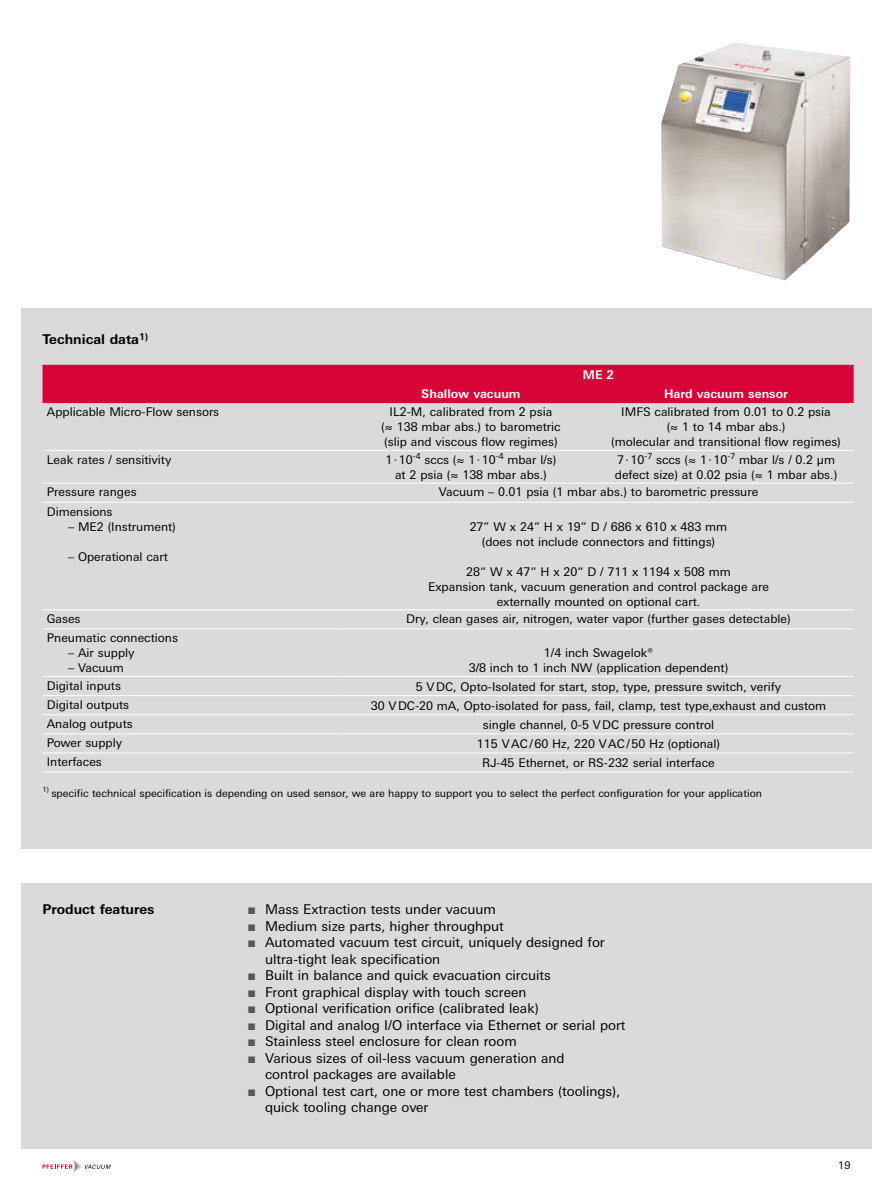
<style>
.page{position:relative;width:893px;height:1191px;background:#fff}
.page>*{position:absolute;margin:0;border:0;box-sizing:border-box;transform-origin:0 0}
.t1{font:13.5px/16.5px "Univers Next W1 G";color:#000}
.t2{font:700 13.5px "Univers Next W1 G";color:#000}
.t3{font:12px/15px "Univers Next W1 G";color:#000;text-align:center}
.t4{font:700 12px "Univers Next W1 G";color:#fff}
.t5{font:10.5px "Univers Next W1 G";color:#000}
.s1{color:#575756}
</style>
<div class="page">
<svg style="left:43px;top:1160px;width:68px;height:12px"></svg>
<div style="left:21px;top:882px;width:851px;height:266px;background:#dadada"></div>
<div style="left:21px;top:308px;width:851px;height:540px;background:#dadada"></div>
<img style="left:661px;top:43px;width:189px;height:237px">
<div style="left:43px;top:365px;width:811px;height:38px;background:#d80337"></div>
<hr style="left:43px;top:450px;width:300px;height:1px;background:#fff">
<hr style="left:343px;top:450px;width:255px;height:1px;background:#fff">
<hr style="left:598px;top:450px;width:256px;height:1px;background:#fff">
<hr style="left:43px;top:483px;width:300px;height:1px;background:#fff">
<hr style="left:343px;top:483px;width:255px;height:1px;background:#fff">
<hr style="left:598px;top:483px;width:256px;height:1px;background:#fff">
<hr style="left:43px;top:502px;width:300px;height:1px;background:#fff">
<hr style="left:343px;top:502px;width:255px;height:1px;background:#fff">
<hr style="left:598px;top:502px;width:256px;height:1px;background:#fff">
<hr style="left:43px;top:609px;width:300px;height:1px;background:#fff">
<hr style="left:343px;top:609px;width:255px;height:1px;background:#fff">
<hr style="left:598px;top:609px;width:256px;height:1px;background:#fff">
<hr style="left:43px;top:628px;width:300px;height:1px;background:#fff">
<hr style="left:343px;top:628px;width:255px;height:1px;background:#fff">
<hr style="left:598px;top:628px;width:256px;height:1px;background:#fff">
<hr style="left:43px;top:676px;width:300px;height:1px;background:#fff">
<hr style="left:343px;top:676px;width:255px;height:1px;background:#fff">
<hr style="left:598px;top:676px;width:256px;height:1px;background:#fff">
<hr style="left:43px;top:695px;width:300px;height:1px;background:#fff">
<hr style="left:343px;top:695px;width:255px;height:1px;background:#fff">
<hr style="left:598px;top:695px;width:256px;height:1px;background:#fff">
<hr style="left:43px;top:714px;width:300px;height:1px;background:#fff">
<hr style="left:343px;top:714px;width:255px;height:1px;background:#fff">
<hr style="left:598px;top:714px;width:256px;height:1px;background:#fff">
<hr style="left:43px;top:733px;width:300px;height:1px;background:#fff">
<hr style="left:343px;top:733px;width:255px;height:1px;background:#fff">
<hr style="left:598px;top:733px;width:256px;height:1px;background:#fff">
<hr style="left:43px;top:752px;width:300px;height:1px;background:#fff">
<hr style="left:343px;top:752px;width:255px;height:1px;background:#fff">
<hr style="left:598px;top:752px;width:256px;height:1px;background:#fff">
<hr style="left:43px;top:772px;width:300px;height:1px;background:#fff">
<hr style="left:343px;top:772px;width:255px;height:1px;background:#fff">
<hr style="left:598px;top:772px;width:256px;height:1px;background:#fff">
<p class="t2" style="left:43px;top:331px;width:107px">Technical data<sup>1)</sup></p>
<p class="t4" style="left:583px;top:367px;width:33px">ME 2</p>
<p class="t4" style="left:421px;top:386px;width:101px">Shallow vacuum</p>
<p class="t4" style="left:664px;top:386px;width:125px">Hard vacuum sensor</p>
<p class="t3" style="left:47px;top:404px;width:174px">Applicable Micro-Flow sensors</p>
<p class="t3" style="left:381px;top:404px;width:181px">IL2-M, calibrated from 2 psia<br>(≈ 138 mbar abs.) to barometric (slip and viscous flow regimes)</p>
<p class="t3" style="left:611px;top:404px;width:231px">IMFS calibrated from 0.01 to 0.2 psia<br>(≈ 1 to 14 mbar abs.)<br>(molecular and transitional flow regimes)</p>
<p class="t3" style="left:47px;top:452px;width:126px">Leak rates / sensitivity</p>
<p class="t3" style="left:385px;top:452px;width:172px">1·10<sup>-4</sup> sccs (≈ 1·10<sup>-4</sup> mbar l/s) at 2 psia (≈ 138 mbar abs.)</p>
<p class="t3" style="left:615px;top:452px;width:224px;text-align:left">7·10<sup>-7</sup> sccs (≈ 1·10<sup>-7</sup> mbar l/s / 0.2 μm defect size) at 0.02 psia (≈ 1 mbar abs.)</p>
<p class="t3" style="left:47px;top:484px;width:91px">Pressure ranges</p>
<p class="t3" style="left:439px;top:484px;width:321px">Vacuum – 0.01 psia (1 mbar abs.) to barometric pressure</p>
<p class="t3" style="left:47px;top:504px;width:67px">Dimensions</p>
<p class="t3" style="left:68px;top:519px;width:109px">– ME2 (Instrument)</p>
<p class="t3" style="left:68px;top:549px;width:101px">– Operational cart</p>
<p class="t3" style="left:470px;top:519px;width:259px">27” W x 24” H x 19” D / 686 x 610 x 483 mm (does not include connectors and fittings)</p>
<p class="t3" style="left:428px;top:564px;width:342px">28“ W x 47“ H x 20“ D / 711 x 1194 x 508 mm<br>Expansion tank, vacuum generation and control package are externally mounted on optional cart.</p>
<p class="t3" style="left:47px;top:611px;width:35px">Gases</p>
<p class="t3" style="left:406px;top:611px;width:386px">Dry, clean gases air, nitrogen, water vapor (further gases detectable)</p>
<p class="t3" style="left:47px;top:630px;width:133px">Pneumatic connections</p>
<p class="t3" style="left:68px;top:645px;width:68px">– Air supply</p>
<p class="t3" style="left:68px;top:660px;width:57px">– Vacuum</p>
<p class="t3" style="left:469px;top:645px;width:261px">1/4 inch Swagelok®<br>3/8 inch to 1 inch NW (application dependent)</p>
<p class="t3" style="left:47px;top:678px;width:76px">Digital inputs</p>
<p class="t3" style="left:416px;top:679px;width:367px">5 VDC, Opto-Isolated for start, stop, type, pressure switch, verify</p>
<p class="t3" style="left:47px;top:697px;width:84px">Digital outputs</p>
<p class="t3" style="left:371px;top:698px;width:457px">30 VDC-20 mA, Opto-isolated for pass, fail, clamp, test type,exhaust and custom</p>
<p class="t3" style="left:47px;top:716px;width:88px">Analog outputs</p>
<p class="t3" style="left:483px;top:717px;width:233px">single channel, 0-5 VDC pressure control</p>
<p class="t3" style="left:47px;top:735px;width:77px">Power supply</p>
<p class="t3" style="left:477px;top:736px;width:245px">115 VAC/60 Hz, 220 VAC/50 Hz (optional)</p>
<p class="t3" style="left:47px;top:754px;width:57px">Interfaces</p>
<p class="t3" style="left:482px;top:755px;width:234px">RJ-45 Ethernet, or RS-232 serial interface</p>
<p class="t5" style="left:43px;top:786px;width:721px"><sup>1)</sup> specific technical specification is depending on used sensor, we are happy to support you to select the perfect configuration for your application</p>
<p class="t2" style="left:43px;top:901px;width:114px">Product features</p>
<p class="t1" style="left:248px;top:901px;width:249px"><span class="s1">■</span> Mass Extraction tests under vacuum</p>
<p class="t1" style="left:248px;top:917px;width:257px"><span class="s1">■</span> Medium size parts, higher throughput</p>
<p class="t1" style="left:265px;top:934px;width:341px;text-indent:-17px"><span class="s1">■</span> Automated vacuum test circuit, uniquely designed for ultra-tight leak specification</p>
<p class="t1" style="left:248px;top:967px;width:304px"><span class="s1">■</span> Built in balance and quick evacuation circuits</p>
<p class="t1" style="left:248px;top:983px;width:280px"><span class="s1">■</span> Front graphical display with touch screen</p>
<p class="t1" style="left:248px;top:1000px;width:292px"><span class="s1">■</span> Optional verification orifice (calibrated leak)</p>
<p class="t1" style="left:248px;top:1016px;width:379px"><span class="s1">■</span> Digital and analog I/O interface via Ethernet or serial port</p>
<p class="t1" style="left:248px;top:1033px;width:270px"><span class="s1">■</span> Stainless steel enclosure for clean room</p>
<p class="t1" style="left:265px;top:1049px;width:301px;text-indent:-17px"><span class="s1">■</span> Various sizes of oil-less vacuum generation and control packages are available</p>
<p class="t1" style="left:265px;top:1082px;width:357px;text-indent:-17px"><span class="s1">■</span> Optional test cart, one or more test chambers (toolings), quick tooling change over</p>
<p class="t5" style="left:838px;top:1159px;width:14px">19</p>
</div>
